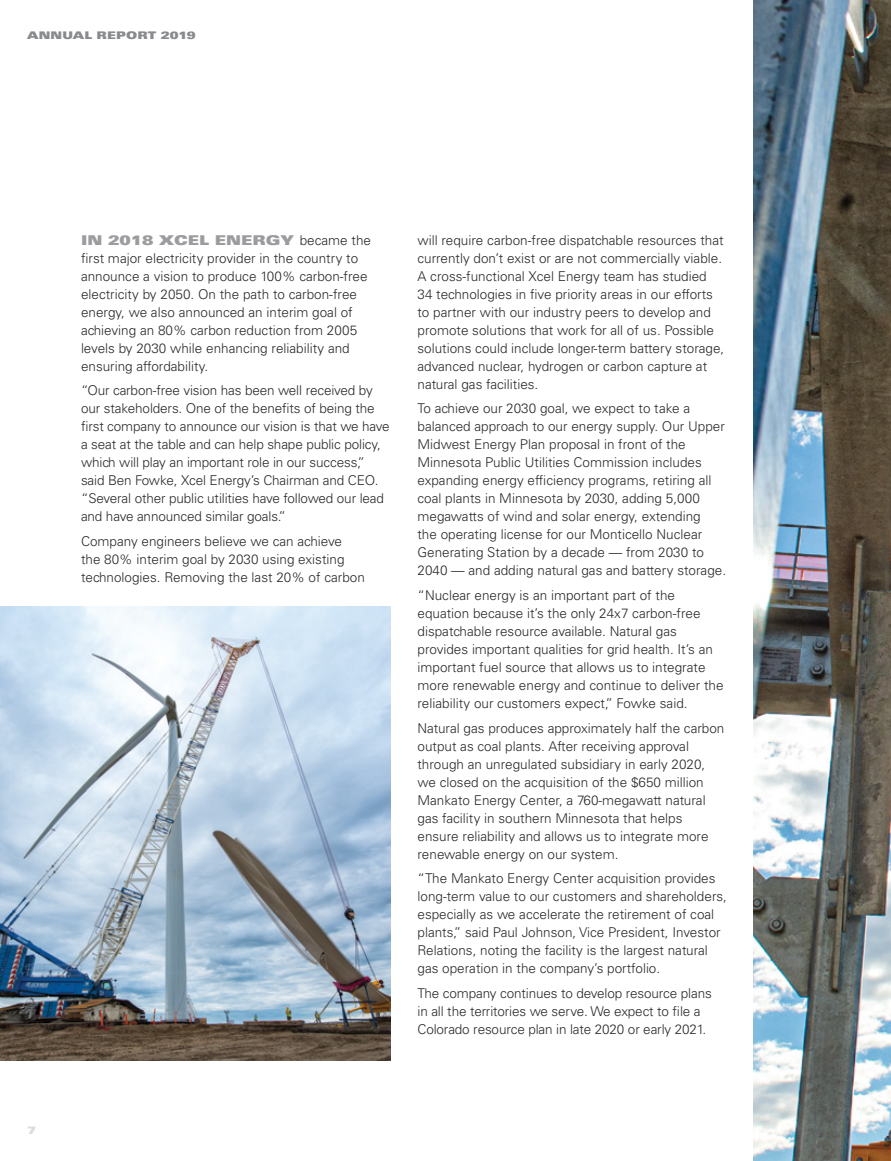
<style>
.page{position:relative;width:891px;height:1161px;background:#fff}
.page>*{position:absolute;margin:0;border:0;box-sizing:border-box;transform-origin:0 0}
.t1{font:300 13.5px/18px "Univers LT Std";color:#000}
.t2{font:13.5px "Univers LT Std X Black Ex";color:#898a8d}
.t3{font:10.5px "Univers LT Std X Black Ex";letter-spacing:.015em;color:#898a8d}
.t4{font:10.5px "Univers LT Std X Black Ex";color:#dbdcdd}
.s1{font-family:"Univers LT Std";font-weight:300;color:#000}
</style>
<div class="page">
<img style="left:753px;top:0;width:138px;height:1161px">
<img style="left:0;top:607px;width:390px;height:453px">
<p class="t3" style="left:27px;top:29px;width:170px">ANNUAL REPORT 2019</p>
<p class="t4" style="left:27px;top:1124px;width:10px">7</p>
<p class="t2" style="left:81px;top:232px;width:292px">IN 2018 XCEL ENERGY <span class="s1">became the</span></p>
<p class="t1" style="left:81px;top:249px;width:288px">first major electricity provider in the country to announce a vision to produce 100% carbon-free electricity by 2050. On the path to carbon-free energy, we also announced an interim goal of achieving an 80% carbon reduction from 2005 levels by 2030 while enhancing reliability and ensuring affordability.</p>
<p class="t1" style="left:81px;top:382px;width:310px">“Our carbon-free vision has been well received by our stakeholders. One of the benefits of being the first company to announce our vision is that we have a seat at the table and can help shape public policy, which will play an important role in our success,” said Ben Fowke, Xcel Energy’s Chairman and CEO. “Several other public utilities have followed our lead and have announced similar goals.”</p>
<p class="t1" style="left:81px;top:532px;width:285px">Company engineers believe we can achieve the 80% interim goal by 2030 using existing technologies. Removing the last 20% of carbon</p>
<p class="t1" style="left:418px;top:231px;width:308px">will require carbon-free dispatchable resources that currently don’t exist or are not commercially viable.<br>A cross-functional Xcel Energy team has studied 34 technologies in five priority areas in our efforts to partner with our industry peers to develop and promote solutions that work for all of us. Possible solutions could include longer-term battery storage, advanced nuclear, hydrogen or carbon capture at natural gas facilities.</p>
<p class="t1" style="left:418px;top:400px;width:310px">To achieve our 2030 goal, we expect to take a balanced approach to our energy supply. Our Upper Midwest Energy Plan proposal in front of the Minnesota Public Utilities Commission includes expanding energy efficiency programs, retiring all coal plants in Minnesota by 2030, adding 5,000 megawatts of wind and solar energy, extending<br>the operating license for our Monticello Nuclear Generating Station by a decade — from 2030 to 2040 — and adding natural gas and battery storage.</p>
<p class="t1" style="left:418px;top:586px;width:308px">“Nuclear energy is an important part of the equation because it’s the only 24x7 carbon-free dispatchable resource available. Natural gas provides important qualities for grid health. It’s an important fuel source that allows us to integrate more renewable energy and continue to deliver the reliability our customers expect,” Fowke said.</p>
<p class="t1" style="left:418px;top:719px;width:308px">Natural gas produces approximately half the carbon output as coal plants. After receiving approval through an unregulated subsidiary in early 2020, we closed on the acquisition of the $650 million Mankato Energy Center, a 760-megawatt natural gas facility in southern Minnesota that helps ensure reliability and allows us to integrate more renewable energy on our system.</p>
<p class="t1" style="left:418px;top:870px;width:311px">“The Mankato Energy Center acquisition provides long-term value to our customers and shareholders, especially as we accelerate the retirement of coal plants,” said Paul Johnson, Vice President, Investor Relations, noting the facility is the largest natural gas operation in the company’s portfolio.</p>
<p class="t1" style="left:418px;top:984px;width:296px">The company continues to develop resource plans in all the territories we serve. We expect to file a<br>Colorado resource plan in late 2020 or early 2021.</p>
</div>
